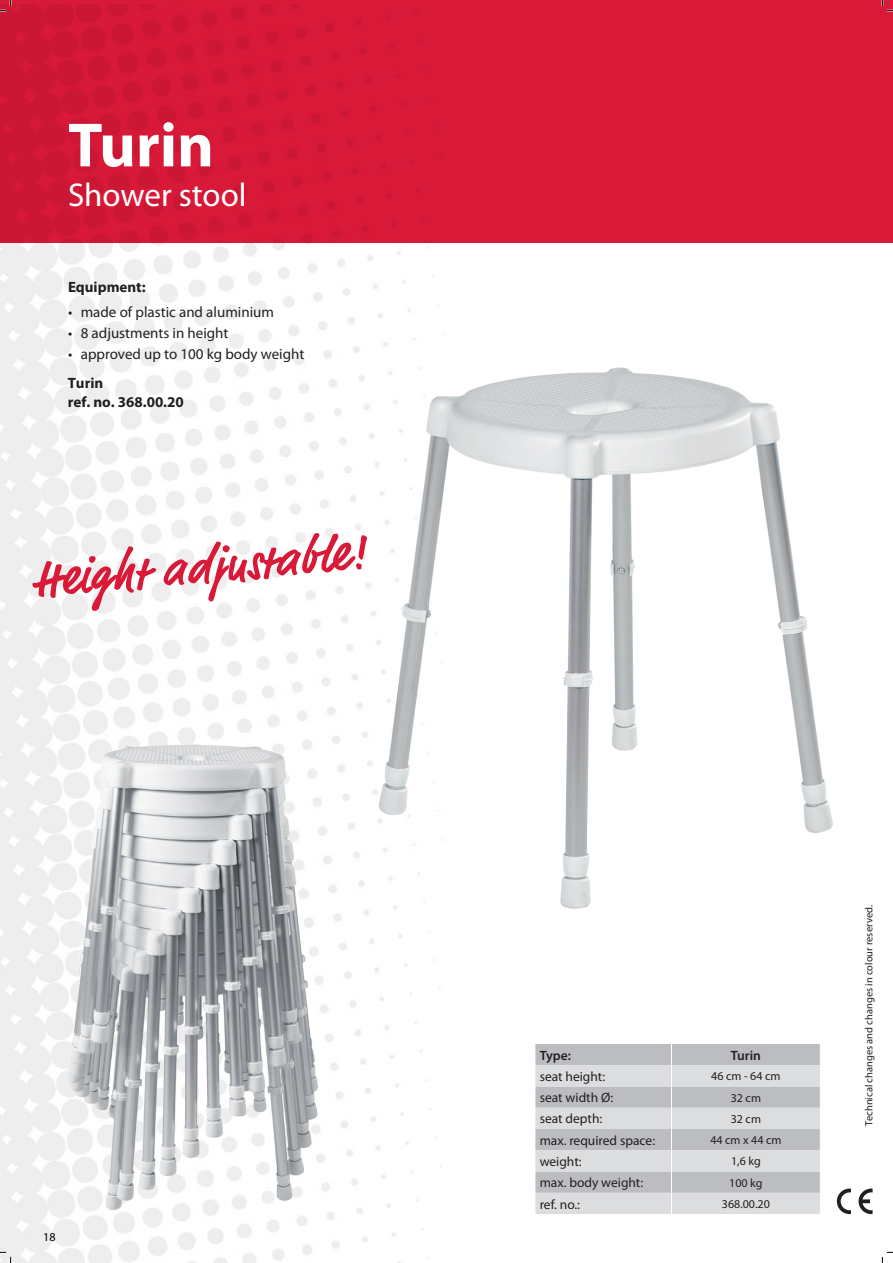
<style>
.page{position:relative;width:893px;height:1263px;background:#fff}
.page>*{position:absolute;margin:0;border:0;box-sizing:border-box;transform-origin:0 0}
.t1{font:700 63px "Myriad Pro";color:#fff}
.t2{font:700 50.25px "Script One";color:#d91938}
.t3{font:33px "Myriad Pro";color:#fff}
.t4{font:15px "Myriad Pro";color:#231f20}
.t5{font:700 15px/18.8px "Myriad Pro";color:#231f20}
.t6{font:13.5px "Myriad Pro";color:#231f20}
.t7{font:600 13.5px "Myriad Pro";color:#231f20}
.t8{font:12px "Myriad Pro";color:#231f20}
.t9{font:12px "Myriad Pro";color:#000}
.t10{font:10.5px "Myriad Pro";color:#231f20}
</style>
<div class="page">
<img style="left:0;top:4px;width:891px;height:1259px">
<svg style="left:858px;top:1188px;width:15px;height:26px"></svg>
<svg style="left:837px;top:1188px;width:14px;height:26px"></svg>
<svg style="left:535px;top:1044px;width:286px;height:170px;background:#cccdd0"></svg>
<img style="left:0;top:714px;width:373px;height:538px">
<img style="left:322px;top:338px;width:569px;height:590px">
<svg style="left:0;top:0;width:12px;height:12px"></svg>
<svg style="left:0;top:1251px;width:12px;height:12px"></svg>
<svg style="left:881px;top:0;width:12px;height:12px"></svg>
<svg style="left:881px;top:1251px;width:12px;height:12px"></svg>
<h1 class="t1" style="left:68px;top:104px;width:147px">Turin</h1>
<h3 class="t3" style="left:68px;top:175px;width:180px">Shower stool</h3>
<p class="t5" style="left:68px;top:277px;width:79px">Equipment:</p>
<p class="t4" style="left:68px;top:303px;width:207px">• made of plastic and aluminium</p>
<p class="t4" style="left:68px;top:324px;width:162px">• 8 adjustments in height</p>
<p class="t4" style="left:68px;top:345px;width:238px">• approved up to 100 kg body weight</p>
<p class="t5" style="left:68px;top:373px;width:118px">Turin<br>ref. no. 368.00.20</p>
<h2 class="t2" style="left:33px;top:550px;width:337px;rotate:-5deg">Height adjustable!</h2>
<p class="t9" style="left:43px;top:1229px;width:14px">18</p>
<p class="t7" style="left:540px;top:1046px;width:33px">Type:</p>
<p class="t7" style="left:731px;top:1046px;width:32px">Turin</p>
<p class="t6" style="left:540px;top:1068px;width:67px">seat height:</p>
<p class="t8" style="left:711px;top:1069px;width:71px">46 cm - 64 cm</p>
<p class="t6" style="left:540px;top:1089px;width:75px">seat width Ø:</p>
<p class="t8" style="left:731px;top:1090px;width:32px">32 cm</p>
<p class="t6" style="left:540px;top:1110px;width:64px">seat depth:</p>
<p class="t8" style="left:731px;top:1111px;width:32px">32 cm</p>
<p class="t6" style="left:540px;top:1132px;width:117px">max. required space:</p>
<p class="t8" style="left:710px;top:1133px;width:73px">44 cm x 44 cm</p>
<p class="t6" style="left:540px;top:1153px;width:43px">weight:</p>
<p class="t8" style="left:731px;top:1154px;width:31px">1,6 kg</p>
<p class="t6" style="left:540px;top:1174px;width:105px">max. body weight:</p>
<p class="t8" style="left:729px;top:1175px;width:35px">100 kg</p>
<p class="t6" style="left:540px;top:1196px;width:42px">ref. no.:</p>
<p class="t8" style="left:722px;top:1196px;width:50px">368.00.20</p>
<p class="t10" style="left:862px;top:1125px;width:222px;rotate:-90deg">Technical changes and changes in colour reserved.</p>
</div>
